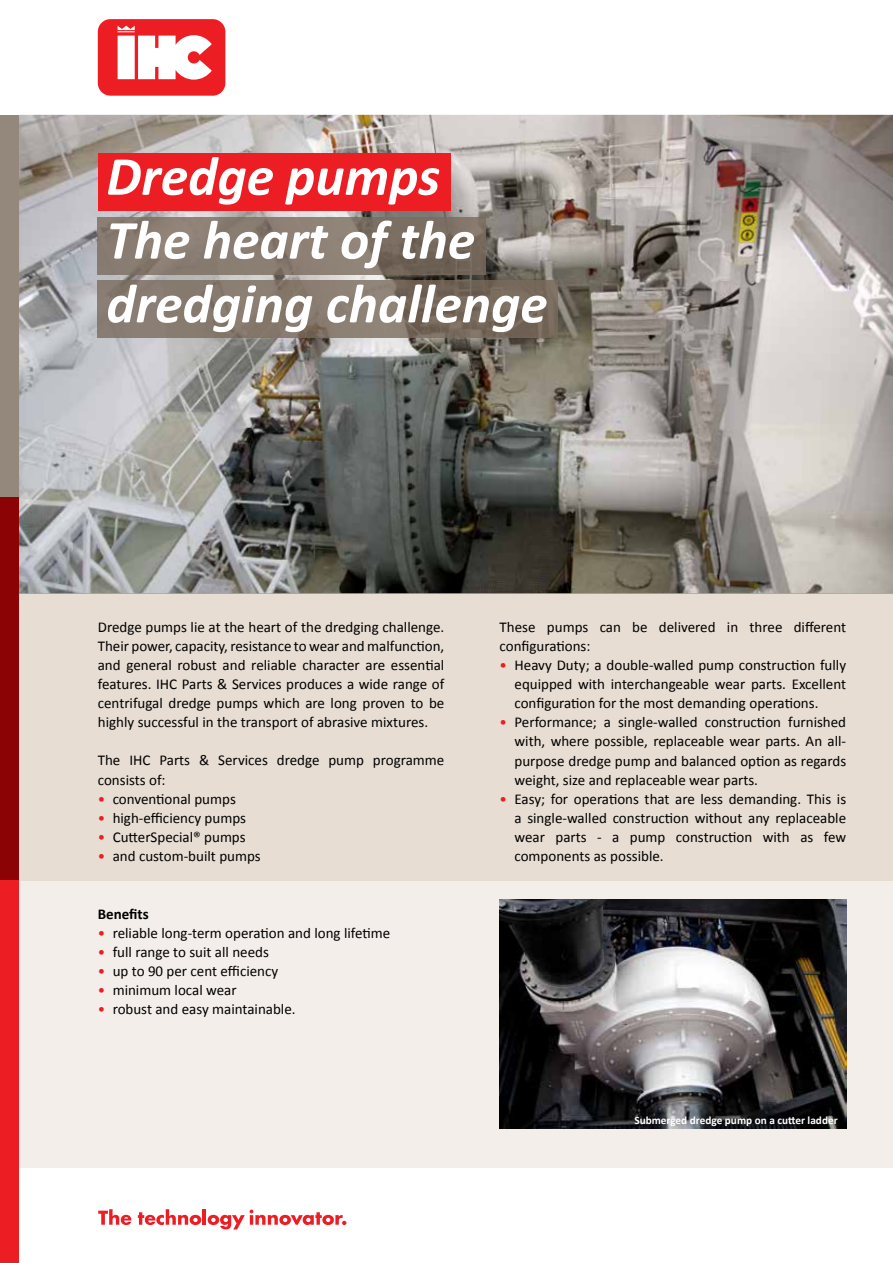
<style>
.page{position:relative;width:893px;height:1263px;background:#fff}
.page>*{position:absolute;margin:0;border:0;box-sizing:border-box;transform-origin:0 0}
.t1{font:italic 700 55.5px/63.8px "Calibri";color:#fff}
.t2{font:15px/19.2px "Calibri";color:#000;text-align:justify}
.t3{font:700 15px "Calibri";color:#000}
.t4{font:700 11.25px "Calibri";color:#fff}
.s1{color:#ed1d24}
</style>
<div class="page">
<svg style="left:98px;top:1209px;width:33px;height:16px"></svg>
<svg style="left:138px;top:1209px;width:63px;height:16px"></svg>
<hr style="left:203px;top:1209px;width:3px;height:16px;background:#ed1d24">
<svg style="left:208px;top:1209px;width:138px;height:20px"></svg>
<div style="left:11px;top:880px;width:882px;height:287px;background:#f3eee9"></div>
<div style="left:0;top:115px;width:893px;height:765px;background:#e7ddd3"></div>
<div style="left:0;top:115px;width:19px;height:382px;background:#94877c"></div>
<div style="left:0;top:880px;width:19px;height:383px;background:#ed1d24"></div>
<div style="left:0;top:497px;width:19px;height:383px;background:#8b0304"></div>
<svg style="left:98px;top:19px;width:127px;height:77px"></svg>
<img style="left:19px;top:115px;width:874px;height:478px">
<div style="left:98px;top:153px;width:353px;height:57px;background:#ed1d24"></div>
<svg style="left:98px;top:217px;width:388px;height:57px;background:#84766b"></svg>
<img style="left:500px;top:899px;width:346px;height:229px">
<svg style="left:98px;top:281px;width:460px;height:57px;background:#817468"></svg>
<h1 class="t1" style="left:106px;top:144px;width:443px">Dredge pumps<br>The heart of the dredging challenge</h1>
<p class="t2" style="left:98px;top:617px;width:348px">Dredge pumps lie at the heart of the dredging challenge.<br>Their power, capacity, resistance to wear and malfunction, and general robust and reliable character are essential features. IHC Parts &amp; Services produces a wide range of centrifugal dredge pumps which are long proven to be highly successful in the transport of abrasive mixtures.</p>
<p class="t2" style="left:98px;top:751px;width:348px">The IHC Parts &amp; Services dredge pump programme consists of:</p>
<p class="t2" style="left:98px;top:789px;width:140px"><span class="s1">•</span> conventional pumps</p>
<p class="t2" style="left:98px;top:808px;width:150px"><span class="s1">•</span> high-efficiency pumps</p>
<p class="t2" style="left:98px;top:827px;width:149px"><span class="s1">•</span> CutterSpecial® pumps</p>
<p class="t2" style="left:98px;top:847px;width:164px"><span class="s1">•</span> and custom-built pumps</p>
<p class="t3" style="left:98px;top:904px;width:52px">Benefits</p>
<p class="t2" style="left:98px;top:923px;width:294px"><span class="s1">•</span> reliable long-term operation and long lifetime</p>
<p class="t2" style="left:98px;top:942px;width:173px"><span class="s1">•</span> full range to suit all needs</p>
<p class="t2" style="left:98px;top:961px;width:182px"><span class="s1">•</span> up to 90 per cent efficiency</p>
<p class="t2" style="left:98px;top:980px;width:140px"><span class="s1">•</span> minimum local wear</p>
<p class="t2" style="left:98px;top:1000px;width:199px"><span class="s1">•</span> robust and easy maintainable.</p>
<p class="t2" style="left:500px;top:617px;width:348px">These pumps can be delivered in three different configurations:</p>
<p class="t2" style="left:514px;top:655px;width:333px;text-indent:-15px"><span class="s1">•</span> Heavy Duty; a double-walled pump construction fully equipped with interchangeable wear parts. Excellent configuration for the most demanding operations.</p>
<p class="t2" style="left:514px;top:713px;width:333px;text-indent:-15px"><span class="s1">•</span> Performance; a single-walled construction furnished with, where possible, replaceable wear parts. An all&shy;purpose dredge pump and balanced option as regards weight, size and replaceable wear parts.</p>
<p class="t2" style="left:514px;top:789px;width:333px;text-indent:-15px"><span class="s1">•</span> Easy; for operations that are less demanding. This is a single-walled construction without any replaceable wear parts - a pump construction with as few components as possible.</p>
<p class="t4" style="left:634px;top:1113px;width:205px">Submerged dredge pump on a cutter ladder</p>
</div>
